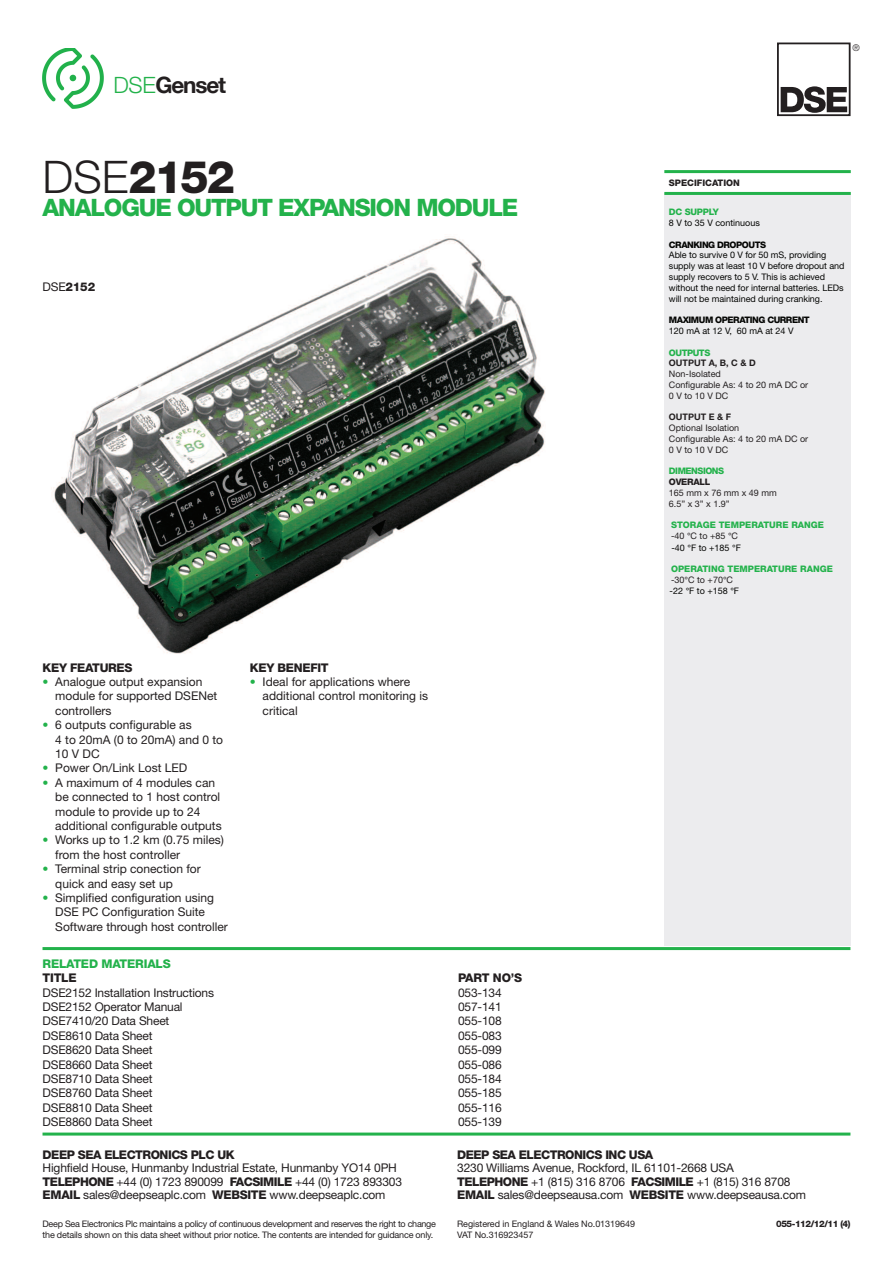
<style>
.page{position:relative;width:893px;height:1263px;background:#fff}
.page>*{position:absolute;margin:0;border:0;box-sizing:border-box;transform-origin:0 0}
.t1{font:800 45px "Helvetica Neue";color:#231f20}
.t2{font:800 24px "Helvetica Neue";letter-spacing:-.05em;color:#23b24b}
.t3{font:700 22.5px "Helvetica Neue";letter-spacing:-.05em;color:#231f20}
.t4{font:12px/14.4px "Helvetica Neue";letter-spacing:-.015em;color:#231f20}
.t5{font:800 12px "Helvetica Neue";letter-spacing:-.04em;color:#231f20}
.t6{font:800 12px "Helvetica Neue";letter-spacing:-.015em;color:#23b24b}
.t7{font:300 9.15px "Helvetica Neue";color:#231f20}
.t8{font:9px/10.8px "Helvetica Neue";letter-spacing:-.02em;color:#231f20}
.t9{font:9px/10.8px "Helvetica Neue";letter-spacing:-.005em;color:#040503}
.t10{font:9px/10.8px "Helvetica Neue";color:#231f20}
.t11{font:800 9px/11.1px "Helvetica Neue";color:#23b24b}
.t12{font:800 9px "Helvetica Neue";letter-spacing:-.05em;color:#040503}
.t13{font:700 9px "Helvetica Neue";color:#231f20}
.t14{font:800 9px "Helvetica Neue";letter-spacing:-.05em;color:#23b24b}
.t15{font:800 9px "Helvetica Neue";letter-spacing:-.05em;color:#231f20}
.t16{font:800 9px "Helvetica Neue";color:#231f20}
.t17{font:800 9px "Helvetica Neue";letter-spacing:-.025em;color:#23b24b}
.t18{font:800 9px "Helvetica Neue";letter-spacing:-.025em;color:#231f20}
.s1{font-weight:300;color:#23b24b}
.s2{font-weight:300}
.s3{font-weight:400}
.s4{font-weight:800;color:#23b24b}
.s5{color:#23b24b}
.s6{font-weight:400;color:#231f20}
.s7{font-family:"Helvetica";font-weight:400;color:#231f20}
.s8{font-weight:400;color:#040503}
.s9{font-family:"Helvetica";font-weight:400;color:#040503}
.s10{font-weight:800}
</style>
<div class="page">
<img style="left:51px;top:238px;width:494px;height:416px">
<div style="left:665px;top:193px;width:186px;height:753px;background:#ececee"></div>
<hr style="left:43px;top:1132px;width:807px;height:3px;background:#23b24b">
<hr style="left:43px;top:947px;width:807px;height:3px;background:#23b24b">
<img style="left:43px;top:48px;width:60px;height:61px">
<div style="left:777px;top:43px;width:73px;height:73px;border:2px solid #231f20"></div>
<svg style="left:781px;top:86px;width:66px;height:27px"></svg>
<hr style="left:664px;top:170px;width:187px;height:3px;background:#23b24b">
<hr style="left:664px;top:192px;width:187px;height:3px;background:#23b24b">
<h3 class="t3" style="left:114px;top:71px;width:114px"><span class="s1">DSE</span>Genset</h3>
<h1 class="t1" style="left:43px;top:161px;width:194px"><span class="s2">DSE</span>2152</h1>
<h2 class="t2" style="left:43px;top:199px;width:477px">ANALOGUE OUTPUT EXPANSION MODULE</h2>
<p class="t5" style="left:43px;top:282px;width:54px"><span class="s3">DSE</span>2152</p>
<p class="t5" style="left:43px;top:663px;width:92px">KEY FEATURES</p>
<p class="t4" style="left:55px;top:676px;width:164px;text-indent:-13px"><span class="s4">•</span> Analogue output expansion module for supported DSENet controllers</p>
<p class="t4" style="left:55px;top:719px;width:169px;text-indent:-13px"><span class="s4">•</span> 6 outputs configurable as<br>4 to 20mA (0 to 20mA) and 0 to<br>10 V DC</p>
<p class="t4" style="left:43px;top:762px;width:146px"><span class="s4">•</span> Power On/Link Lost LED</p>
<p class="t4" style="left:55px;top:776px;width:168px;text-indent:-13px"><span class="s4">•</span> A maximum of 4 modules can be connected to 1 host control module to provide up to 24 additional configurable outputs</p>
<p class="t4" style="left:55px;top:834px;width:170px;text-indent:-13px"><span class="s4">•</span> Works up to 1.2 km (0.75 miles) from the host controller</p>
<p class="t4" style="left:55px;top:863px;width:147px;text-indent:-13px"><span class="s5">•</span> Terminal strip conection for quick and easy set up</p>
<p class="t4" style="left:55px;top:892px;width:174px;text-indent:-13px"><span class="s5">•</span> Simplified configuration using<br>DSE PC Configuration Suite<br>Software through host controller</p>
<p class="t5" style="left:250px;top:663px;width:80px">KEY BENEFIT</p>
<p class="t4" style="left:263px;top:676px;width:167px;text-indent:-13px"><span class="s4">•</span> Ideal for applications where additional control monitoring is critical</p>
<p class="t6" style="left:43px;top:959px;width:130px">RELATED MATERIALS</p>
<p class="t5" style="left:43px;top:974px;width:36px">TITLE</p>
<p class="t5" style="left:458px;top:974px;width:66px">PART NO’S</p>
<p class="t4" style="left:43px;top:986px;width:173px">DSE2152 Installation Instructions</p>
<p class="t4" style="left:458px;top:986px;width:45px">053-134</p>
<p class="t4" style="left:43px;top:1001px;width:142px">DSE2152 Operator Manual</p>
<p class="t4" style="left:458px;top:1001px;width:45px">057-141</p>
<p class="t4" style="left:43px;top:1015px;width:128px">DSE7410/20 Data Sheet</p>
<p class="t4" style="left:458px;top:1015px;width:45px">055-108</p>
<p class="t4" style="left:43px;top:1029px;width:112px">DSE8610 Data Sheet</p>
<p class="t4" style="left:458px;top:1029px;width:45px">055-083</p>
<p class="t4" style="left:43px;top:1044px;width:112px">DSE8620 Data Sheet</p>
<p class="t4" style="left:458px;top:1044px;width:45px">055-099</p>
<p class="t4" style="left:43px;top:1058px;width:112px">DSE8660 Data Sheet</p>
<p class="t4" style="left:458px;top:1058px;width:45px">055-086</p>
<p class="t4" style="left:43px;top:1073px;width:112px">DSE8710 Data Sheet</p>
<p class="t4" style="left:458px;top:1073px;width:45px">055-184</p>
<p class="t4" style="left:43px;top:1087px;width:112px">DSE8760 Data Sheet</p>
<p class="t4" style="left:458px;top:1087px;width:45px">055-185</p>
<p class="t4" style="left:43px;top:1101px;width:112px">DSE8810 Data Sheet</p>
<p class="t4" style="left:458px;top:1101px;width:45px">055-116</p>
<p class="t4" style="left:43px;top:1116px;width:112px">DSE8860 Data Sheet</p>
<p class="t4" style="left:458px;top:1116px;width:45px">055-139</p>
<p class="t7" style="left:852px;top:44px;width:9px">®</p>
<p class="t16" style="left:669px;top:180px;width:73px">SPECIFICATION</p>
<p class="t17" style="left:669px;top:209px;width:52px">DC SUPPLY</p>
<p class="t9" style="left:669px;top:218px;width:93px">8 V to 35 V continuous</p>
<p class="t12" style="left:669px;top:241px;width:99px">CRANKING DROPOUTS</p>
<p class="t9" style="left:669px;top:251px;width:177px">Able to survive 0 V for 50 mS, providing supply was at least 10 V before dropout and supply recovers to 5 V. This is achieved without the need for internal batteries. LEDs will not be maintained during cranking.</p>
<p class="t12" style="left:669px;top:317px;width:142px">MAXIMUM OPERATING CURRENT</p>
<p class="t9" style="left:669px;top:326px;width:126px">120 mA at 12 V, 60 mA at 24 V</p>
<p class="t14" style="left:669px;top:349px;width:43px">OUTPUTS</p>
<p class="t13" style="left:669px;top:360px;width:88px">OUTPUT A, B, C &amp; D</p>
<p class="t10" style="left:669px;top:369px;width:141px">Non-Isolated<br>Configurable As: 4 to 20 mA DC or<br>0Vto10VDC</p>
<p class="t13" style="left:669px;top:414px;width:64px">OUTPUT E &amp; F</p>
<p class="t10" style="left:669px;top:423px;width:141px">Optional Isolation<br>Configurable As: 4 to 20 mA DC or<br>0Vto10VDC</p>
<p class="t14" style="left:669px;top:468px;width:57px">DIMENSIONS</p>
<p class="t18" style="left:669px;top:479px;width:43px">OVERALL</p>
<p class="t10" style="left:669px;top:488px;width:109px">165 mm x 76 mm x 49 mm<br>6.5” x 3” x 1.9”</p>
<p class="t11" style="left:671px;top:520px;width:155px">STORAGE TEMPERATURE RANGE <span class="s6">-40</span> <span class="s7">°</span><span class="s6">C to +85</span> <span class="s7">°</span><span class="s6">C<br></span><span class="s8">-40</span> <span class="s9">°</span><span class="s8">F to +185</span> <span class="s9">°</span><span class="s8">F</span></p>
<p class="t11" style="left:670px;top:564px;width:165px">OPERATING TEMPERATURE RANGE <span class="s6">-30</span><span class="s7">°</span><span class="s6">C to +70</span><span class="s7">°</span><span class="s6">C<br></span><span class="s8">-22</span> <span class="s9">°</span><span class="s8">F to +158</span> <span class="s9">°</span><span class="s8">F</span></p>
<p class="t5" style="left:43px;top:1150px;width:193px">DEEP SEA ELECTRONICS PLC UK</p>
<p class="t4" style="left:43px;top:1162px;width:361px;line-height:13.5px">Highfield House, Hunmanby Industrial Estate, Hunmanby YO14 0PH<br><span class="s10">TELEPHONE</span> +44 (0) 1723 890099 <span class="s10">FACSIMILE</span> +44 (0) 1723 893303<br><span class="s10">EMAIL</span> sales@deepseaplc.com <span class="s10">WEBSITE</span> www.deepseaplc.com</p>
<p class="t8" style="left:43px;top:1219px;width:395px">Deep Sea Electronics Plc maintains a policy of continuous development and reserves the right to change the details shown on this data sheet without prior notice. The contents are intended for guidance only.</p>
<p class="t5" style="left:457px;top:1150px;width:198px">DEEP SEA ELECTRONICS INC USA</p>
<p class="t4" style="left:457px;top:1162px;width:350px;line-height:13.5px">3230 Williams Avenue, Rockford, IL 61101-2668 USA<br><span class="s10">TELEPHONE</span> +1 (815) 316 8706 <span class="s10">FACSIMILE</span> +1 (815) 316 8708<br><span class="s10">EMAIL</span> sales@deepseausa.com <span class="s10">WEBSITE</span> www.deepseausa.com</p>
<p class="t15" style="left:776px;top:1220px;width:76px">055-112/12/11 (4)</p>
<p class="t8" style="left:457px;top:1219px;width:179px">Registered in England &amp; Wales No.01319649<br>VAT No.316923457</p>
</div>
